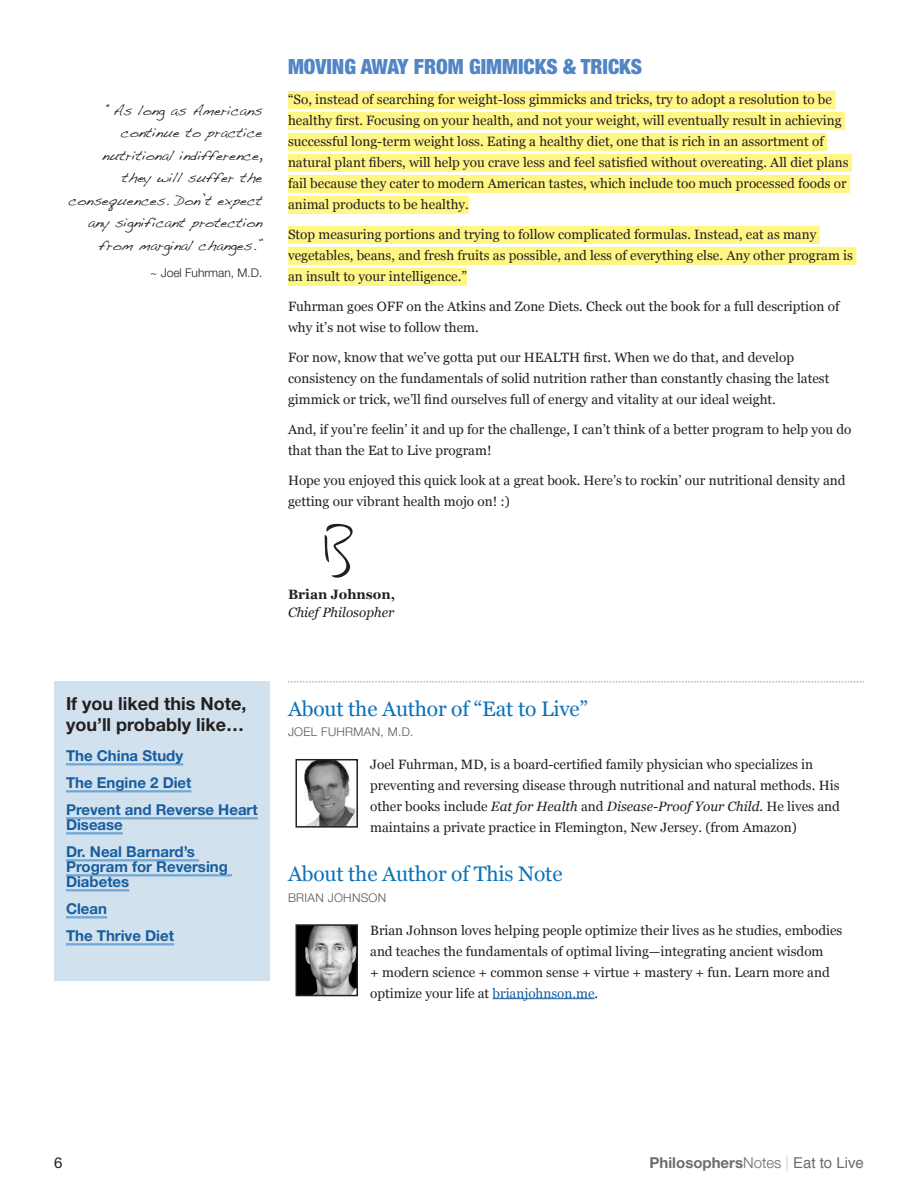
<style>
.page{position:relative;width:918px;height:1188px;background:#fff}
.page>*{position:absolute;margin:0;border:0;box-sizing:border-box;transform-origin:0 0}
.t1{font:21px "Georgia";letter-spacing:-.01em;color:#0b72ba}
.t2{font:900 condensed 21px "Helvetica Neue";color:#5285c5}
.t3{font:700 18px/21.6px "Helvetica Neue";color:#231f20}
.RECOMMENDATION_H2{font:700 15px/15px "Helvetica Neue";color:#175d9e}
.t4{font:700 15px "Helvetica Neue";color:#6c6d70}
.t5{font:15px "Helvetica Neue";color:#231f20}
.t6{font:13.5px/21px "Georgia";color:#231f20}
.P_TITLE{font:italic 13.5px "Georgia";color:#231f20}
.P_BOLD_NAME{font:700 13.5px "Georgia";color:#231f20}
.QUOTES{font:12px/22.5px "Dakota";color:#231f20;text-align:right}
.META{font:300 12px "Helvetica Neue";letter-spacing:.025em;color:#57585a}
.QUOTE_CITE{font:300 12px "Helvetica Neue";color:#231f20}
.s1{font-style:italic}
.s2{color:#175d9e}
.s3{font-weight:300}
.s4{font-weight:200}
.s5{font-family:"Helvetica";font-weight:400}
</style>
<div class="page">
<div style="left:288px;top:91px;width:547px;height:18px;background:#fff685"></div>
<div style="left:288px;top:112px;width:557px;height:18px;background:#fff685"></div>
<div style="left:288px;top:133px;width:539px;height:18px;background:#fff685"></div>
<div style="left:288px;top:154px;width:564px;height:18px;background:#fff685"></div>
<div style="left:288px;top:175px;width:562px;height:18px;background:#fff685"></div>
<div style="left:288px;top:196px;width:181px;height:18px;background:#fff685"></div>
<div style="left:288px;top:226px;width:532px;height:18px;background:#fff685"></div>
<div style="left:288px;top:247px;width:568px;height:18px;background:#fff685"></div>
<div style="left:288px;top:268px;width:179px;height:18px;background:#fff685"></div>
<div style="left:54px;top:682px;width:216px;height:299px;background:#d1e1ed"></div>
<hr style="left:66px;top:763px;width:117px;height:2px;background:#6fa8d6">
<hr style="left:66px;top:790px;width:126px;height:2px;background:#6fa8d6">
<hr style="left:66px;top:817px;width:192px;height:2px;background:#6fa8d6">
<hr style="left:66px;top:832px;width:57px;height:2px;background:#6fa8d6">
<hr style="left:66px;top:859px;width:133px;height:2px;background:#6fa8d6">
<hr style="left:66px;top:874px;width:166px;height:2px;background:#6fa8d6">
<hr style="left:66px;top:889px;width:63px;height:2px;background:#6fa8d6">
<hr style="left:66px;top:916px;width:41px;height:2px;background:#6fa8d6">
<hr style="left:66px;top:943px;width:108px;height:2px;background:#6fa8d6">
<svg style="left:288px;top:682px;width:576px;height:1px"></svg>
<img style="left:304px;top:762px;width:51px;height:63px">
<div style="left:296px;top:759px;width:62px;height:69px;border:2px solid #231f20"></div>
<img style="left:299px;top:927px;width:56px;height:66px">
<div style="left:296px;top:924px;width:62px;height:72px;border:2px solid #231f20"></div>
<hr style="left:493px;top:998px;width:102px;height:1px;background:#175d9e">
<svg style="left:324px;top:523px;width:29px;height:55px"></svg>
<p class="QUOTES" style="left:69px;top:101px;width:195px">“As long as Americans continue to practice nutritional indifference,<br>they will suffer the consequences. Don’t expect any significant protection from marginal changes.”</p>
<p class="QUOTE_CITE" style="left:150px;top:263px;width:114px">~ Joel Fuhrman, M.D.</p>
<h1 class="t2" style="left:288px;top:50px;width:356px">MOVING AWAY FROM GIMMICKS &amp; TRICKS</h1>
<p class="t6" style="left:288px;top:90px;width:562px">“So, instead of searching for weight-loss gimmicks and tricks, try to adopt a resolution to be healthy first. Focusing on your health, and not your weight, will eventually result in achieving successful long-term weight loss. Eating a healthy diet, one that is rich in an assortment of natural plant fibers, will help you crave less and feel satisfied without overeating. All diet plans fail because they cater to modern American tastes, which include too much processed foods or animal products to be healthy.</p>
<p class="t6" style="left:288px;top:225px;width:567px">Stop measuring portions and trying to follow complicated formulas. Instead, eat as many vegetables, beans, and fresh fruits as possible, and less of everything else. Any other program is an insult to your intelligence.”</p>
<p class="t6" style="left:288px;top:297px;width:553px">Fuhrman goes OFF on the Atkins and Zone Diets. Check out the book for a full description of why it’s not wise to follow them.</p>
<p class="t6" style="left:288px;top:348px;width:543px">For now, know that we’ve gotta put our HEALTH first. When we do that, and develop consistency on the fundamentals of solid nutrition rather than constantly chasing the latest gimmick or trick, we’ll find ourselves full of energy and vitality at our ideal weight.</p>
<p class="t6" style="left:288px;top:420px;width:565px">And, if you’re feelin’ it and up for the challenge, I can’t think of a better program to help you do that than the Eat to Live program!</p>
<p class="t6" style="left:288px;top:471px;width:559px">Hope you enjoyed this quick look at a great book. Here’s to rockin’ our nutritional density and getting our vibrant health mojo on! :)</p>
<p class="P_BOLD_NAME" style="left:288px;top:585px;width:109px">Brian Johnson,</p>
<p class="P_TITLE" style="left:288px;top:604px;width:108px">Chief Philosopher</p>
<h3 class="t3" style="left:66px;top:693px;width:182px">If you liked this Note, you’ll probably like…</h3>
<p class="RECOMMENDATION_H2" style="left:66px;top:749px;width:119px">The China Study</p>
<p class="RECOMMENDATION_H2" style="left:66px;top:776px;width:127px">The Engine 2 Diet</p>
<p class="RECOMMENDATION_H2" style="left:66px;top:803px;width:193px">Prevent and Reverse Heart<br>Disease</p>
<p class="RECOMMENDATION_H2" style="left:66px;top:845px;width:163px">Dr. Neal Barnard’s<br>Program for Reversing<br>Diabetes</p>
<p class="RECOMMENDATION_H2" style="left:66px;top:902px;width:43px">Clean</p>
<p class="RECOMMENDATION_H2" style="left:66px;top:929px;width:110px">The Thrive Diet</p>
<h1 class="t1" style="left:288px;top:696px;width:302px">About the Author of “Eat to Live”</h1>
<p class="META" style="left:288px;top:723px;width:127px">JOEL FUHRMAN, M.D.</p>
<p class="t6" style="left:370px;top:754px;width:471px">Joel Fuhrman, MD, is a board-certified family physician who specializes in preventing and reversing disease through nutritional and natural methods. His other books include <span class="s1">Eat for Health</span> and <span class="s1">Disease-Proof Your Child</span>. He lives and maintains a private practice in Flemington, New Jersey. (from Amazon)</p>
<h1 class="t1" style="left:288px;top:861px;width:276px">About the Author of This Note</h1>
<p class="META" style="left:288px;top:888px;width:100px">BRIAN JOHNSON</p>
<p class="t6" style="left:370px;top:920px;width:474px">Brian Johnson loves helping people optimize their lives as he studies, embodies and teaches the fundamentals of optimal living—integrating ancient wisdom<br>+ modern science + common sense + virtue + mastery + fun. Learn more and optimize your life at <span class="s2">brianjohnson.me</span>.</p>
<p class="t5" style="left:54px;top:1152px;width:10px">6</p>
<p class="t4" style="left:650px;top:1151px;width:216px">Philosophers<span class="s3">Notes</span> <span class="s4">|</span> <span class="s5">Eat to Live</span></p>
</div>
